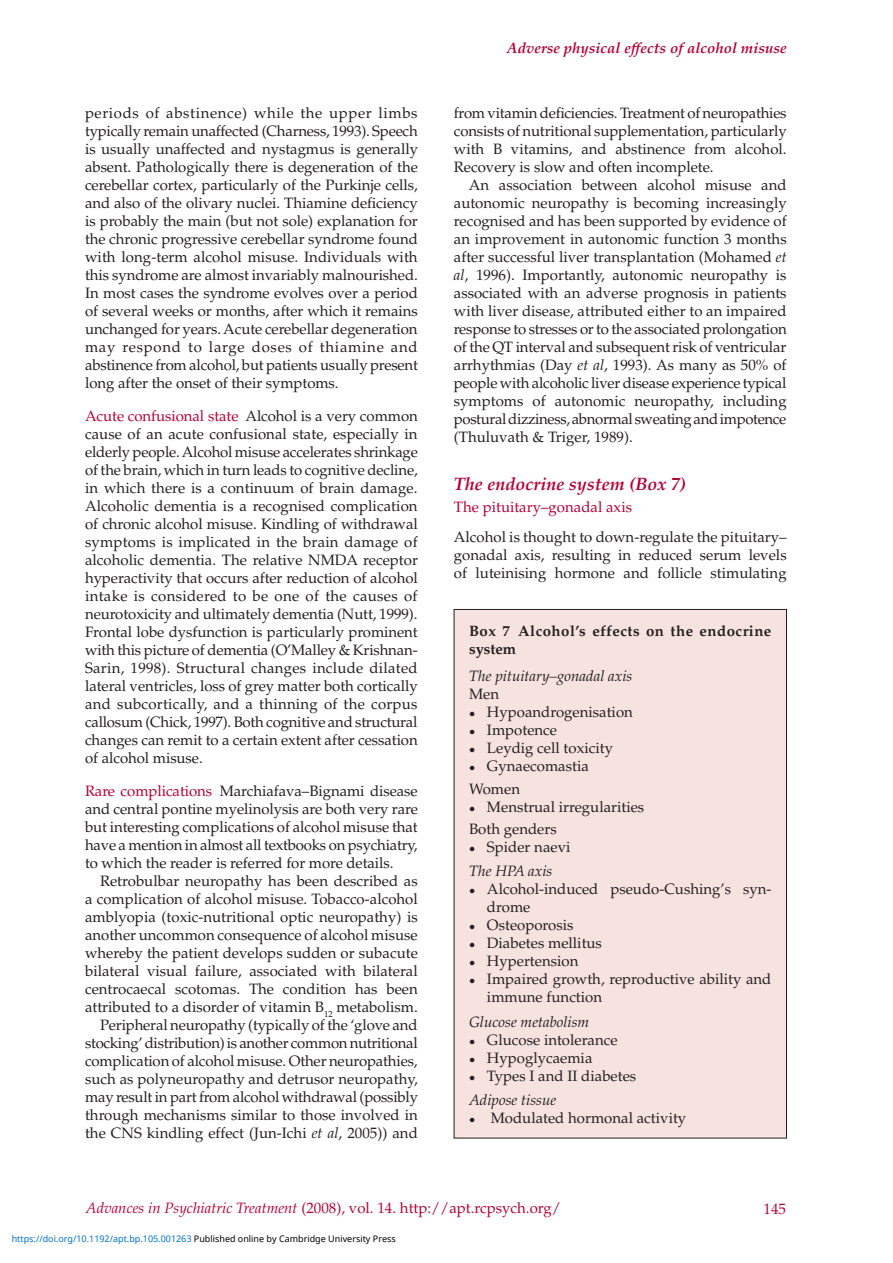
<style>
.page{position:relative;width:893px;height:1263px;background:#fff}
.page>*{position:absolute;margin:0;border:0;box-sizing:border-box;transform-origin:0 0}
.subhead_2{font:italic 700 18px "Palatino";color:#b30437}
.subhead_4{font:15px/18px "Palatino";letter-spacing:-.005em;color:#231f20;text-align:justify}
.body_text{font:15px/18px "Palatino";color:#231f20;text-align:justify}
.Box_bullet_list{font:15px/18px "Palatino";color:#231f20}
._1st_para{font:15px/18px "Palatino";color:#231f20;text-align:justify}
.subhead_3_under_2{font:15px "Palatino";color:#b30437}
.box_italic{font:italic 15px "Palatino";color:#231f20}
.Box_title{font:700 15px/18px "Palatino";letter-spacing:.03em;color:#231f20}
.t1{font:italic 700 15px "Palatino";color:#b30437}
.Box_copy{font:15px "Palatino";color:#231f20}
.t2{font:9px "Noto Sans";color:#0172cf}
.s1{color:#b30437}
.s2{font-style:italic}
.s3{font-family:"Newspaper Pi BT";font-size:9px}
.s4{color:#000}
</style>
<div class="page">
<div style="left:454px;top:609px;width:332px;height:529px;background:#f6e2df"></div>
<p class="subhead_4" style="left:85px;top:104px;width:335px">periods of abstinence) while the upper limbs typically remain unaffected (Charness, 1993). Speech is usually unaffected and nystagmus is generally absent. Pathologically there is degeneration of the cerebellar cortex, particularly of the Purkinje cells, and also of the olivary nuclei. Thiamine deficiency is probably the main (but not sole) explanation for the chronic progressive cerebellar syndrome found with long-term alcohol misuse. Individuals with this syndrome are almost invariably malnourished.<br>In most cases the syndrome evolves over a period of several weeks or months, after which it remains unchanged for years. Acute cerebellar degeneration may respond to large doses of thiamine and abstinence from alcohol, but patients usually present long after the onset of their symptoms.</p>
<p class="subhead_4" style="left:85px;top:407px;width:334px"><span class="s1">Acute confusional state</span> Alcohol is a very common cause of an acute confusional state, especially in elderly people. Alcohol misuse accelerates shrinkage of the brain, which in turn leads to cognitive decline, in which there is a continuum of brain damage.<br>Alcoholic dementia is a recognised complication of chronic alcohol misuse. Kindling of withdrawal symptoms is implicated in the brain damage of alcoholic dementia. The relative NMDA receptor hyperactivity that occurs after reduction of alcohol intake is considered to be one of the causes of neurotoxicity and ultimately dementia (Nutt, 1999).<br>Frontal lobe dysfunction is particularly prominent with this picture of dementia (O’Malley &amp; Krishnan-Sarin, 1998). Structural changes include dilated lateral ventricles, loss of grey matter both cortically and subcortically, and a thinning of the corpus callosum (Chick, 1997). Both cognitive and structural changes can remit to a certain extent after cessation of alcohol misuse.</p>
<p class="subhead_4" style="left:85px;top:782px;width:334px"><span class="s1">Rare complications</span> Marchiafava–Bignami disease and central pontine myelinolysis are both very rare but interesting complications of alcohol misuse that have a mention in almost all textbooks on psychiatry, to which the reader is referred for more details.</p>
<p class="body_text" style="left:85px;top:872px;width:334px;text-indent:15px">Retrobulbar neuropathy has been described as a complication of alcohol misuse. Tobacco-alcohol amblyopia (toxic-nutritional optic neuropathy) is another uncommon consequence of alcohol misuse whereby the patient develops sudden or subacute bilateral visual failure, associated with bilateral centrocaecal scotomas. The condition has been attributed to a disorder of vitamin B<sub>12</sub> metabolism.</p>
<p class="body_text" style="left:85px;top:1016px;width:335px;text-indent:15px">Peripheral neuropathy (typically of the ‘glove and stocking’ distribution) is another common nutritional complication of alcohol misuse. Other neuropathies, such as polyneuropathy and detrusor neuropathy, may result in part from alcohol withdrawal (possibly through mechanisms similar to those involved in the CNS kindling effect (Jun-Ichi <span class="s2">et al</span>, 2005)) and</p>
<p class="t1" style="left:507px;top:40px;width:281px">Adverse physical effects of alcohol misuse</p>
<p class="body_text" style="left:454px;top:104px;width:334px">from vitamin deficiencies. Treatment of neuropathies consists of nutritional supplementation, particularly with B vitamins, and abstinence from alcohol.<br>Recovery is slow and often incomplete.</p>
<p class="body_text" style="left:454px;top:176px;width:334px;text-indent:15px">An association between alcohol misuse and autonomic neuropathy is becoming increasingly recognised and has been supported by evidence of an improvement in autonomic function 3 months after successful liver transplantation (Mohamed <span class="s2">et al</span>, 1996). Importantly, autonomic neuropathy is associated with an adverse prognosis in patients with liver disease, attributed either to an impaired response to stresses or to the associated prolongation of the QT interval and subsequent risk of ventricular arrhythmias (Day <span class="s2">et al</span>, 1993). As many as 50% of people with alcoholic liver disease experience typical symptoms of autonomic neuropathy, including postural dizziness, abnormal sweating and impotence (Thuluvath &amp; Triger, 1989).</p>
<p class="subhead_2" style="left:454px;top:473px;width:233px">The endocrine system (Box 7)</p>
<p class="subhead_3_under_2" style="left:454px;top:498px;width:180px">The pituitary–gonadal axis</p>
<p class="_1st_para" style="left:454px;top:528px;width:334px">Alcohol is thought to down-regulate the pituitary– gonadal axis, resulting in reduced serum levels of luteinising hormone and follicle stimulating</p>
<p class="Box_title" style="left:469px;top:622px;width:304px">Box 7 Alcohol’s effects on the endocrine system</p>
<p class="box_italic" style="left:469px;top:667px;width:165px">The pituitary–gonadal axis</p>
<p class="Box_copy" style="left:469px;top:685px;width:32px">Men</p>
<p class="Box_bullet_list" style="left:469px;top:703px;width:165px"><span class="s3">•</span> Hypoandrogenisation</p>
<p class="Box_bullet_list" style="left:469px;top:721px;width:90px"><span class="s3">•</span> Impotence</p>
<p class="Box_bullet_list" style="left:469px;top:739px;width:145px"><span class="s3">•</span> Leydig cell toxicity</p>
<p class="Box_bullet_list" style="left:469px;top:757px;width:121px"><span class="s3">•</span> Gynaecomastia</p>
<p class="Box_copy" style="left:469px;top:780px;width:52px">Women</p>
<p class="Box_bullet_list" style="left:469px;top:798px;width:177px"><span class="s3">•</span> Menstrual irregularities</p>
<p class="Box_copy" style="left:469px;top:820px;width:89px">Both genders</p>
<p class="Box_bullet_list" style="left:469px;top:838px;width:103px"><span class="s3">•</span> Spider naevi</p>
<p class="box_italic" style="left:469px;top:862px;width:85px">The HPA axis</p>
<p class="Box_bullet_list" style="left:487px;top:880px;width:286px;text-indent:-18px"><span class="s3">•</span> Alcohol-induced pseudo-Cushing’s syn&shy;drome</p>
<p class="Box_bullet_list" style="left:469px;top:916px;width:106px"><span class="s3">•</span> Osteoporosis</p>
<p class="Box_bullet_list" style="left:469px;top:934px;width:134px"><span class="s3">•</span> Diabetes mellitus</p>
<p class="Box_bullet_list" style="left:469px;top:952px;width:111px"><span class="s3">•</span> Hypertension</p>
<p class="Box_bullet_list" style="left:487px;top:970px;width:286px;text-indent:-18px"><span class="s3">•</span> Impaired growth, reproductive ability and immune function</p>
<p class="box_italic" style="left:469px;top:1013px;width:122px">Glucose metabolism</p>
<p class="Box_bullet_list" style="left:469px;top:1031px;width:150px"><span class="s3">•</span> Glucose intolerance</p>
<p class="Box_bullet_list" style="left:469px;top:1049px;width:125px"><span class="s3">•</span> Hypoglycaemia</p>
<p class="Box_bullet_list" style="left:469px;top:1067px;width:169px"><span class="s3">•</span> Types I and II diabetes</p>
<p class="box_italic" style="left:469px;top:1091px;width:89px">Adipose tissue</p>
<p class="Box_bullet_list" style="left:469px;top:1109px;width:219px"><span class="s3">•</span> Modulated hormonal activity</p>
<p class="subhead_3_under_2" style="left:86px;top:1199px;width:477px"><span class="s2">Advances in Psychiatric Treatment</span> (2008), vol. 14. http://apt.rcpsych.org/</p>
<p class="subhead_3_under_2" style="left:764px;top:1200px;width:24px">145</p>
<p class="t2" style="left:12px;top:1232px;width:386px">https://doi.org/10.1192/apt.bp.105.001263 <span class="s4">Published online by Cambridge University Press</span></p>
</div>
